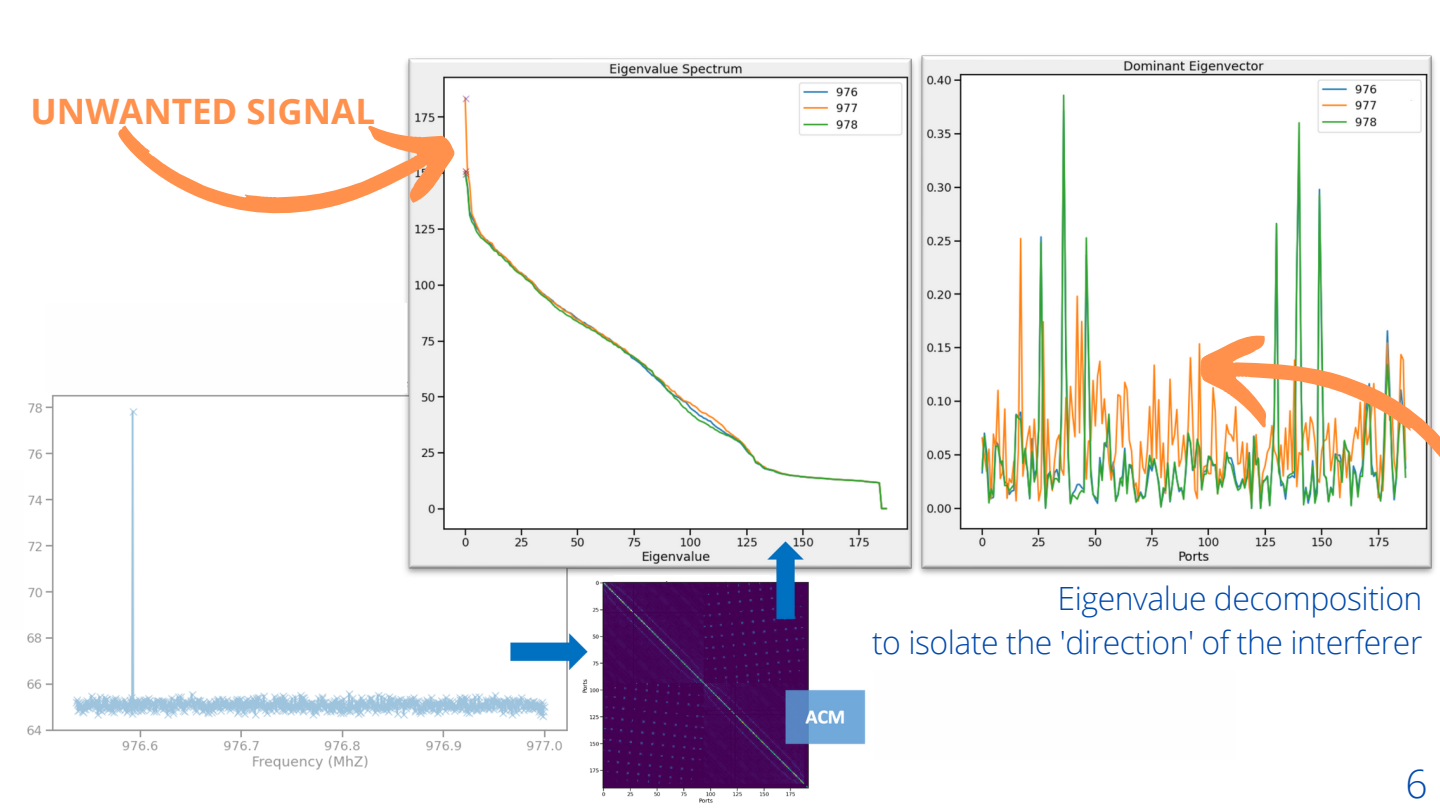
<style>
.page{position:relative;width:1440px;height:810px;background:#fff}
.page>*{position:absolute;margin:0;border:0;box-sizing:border-box;transform-origin:0 0}
.t1{font:300 39px "Open Sans";color:#004aad}
.t2{font:700 35px "Open Sans";color:#ff914d}
.t3{font:300 32px/44.2px "Open Sans";letter-spacing:-.015em;color:#004aad;text-align:right}
</style>
<div class="page">
<img style="left:27px;top:55px;width:1408px;height:748px">
<div style="left:858px;top:101px;width:42px;height:16px;background:#fff"></div>
<div style="left:1378px;top:101px;width:39px;height:15px;background:#fff"></div>
<svg style="left:1182px;top:304px;width:258px;height:255px"></svg>
<svg style="left:117px;top:117px;width:341px;height:104px"></svg>
<div style="left:45px;top:303px;width:362px;height:90px;background:#fefefe"></div>
<div style="left:874px;top:671px;width:361px;height:89px;background:#fefefe"></div>
<div style="left:614px;top:575px;width:156px;height:6px;background:#fff"></div>
<p class="t2" style="left:30px;top:86px;width:346px">UNWANTED SIGNAL</p>
<p class="t3" style="left:872px;top:575px;width:552px">Eigenvalue decomposition<br>to isolate the 'direction' of the interferer</p>
<p class="t1" style="left:1405px;top:756px;width:24px">6</p>
</div>
